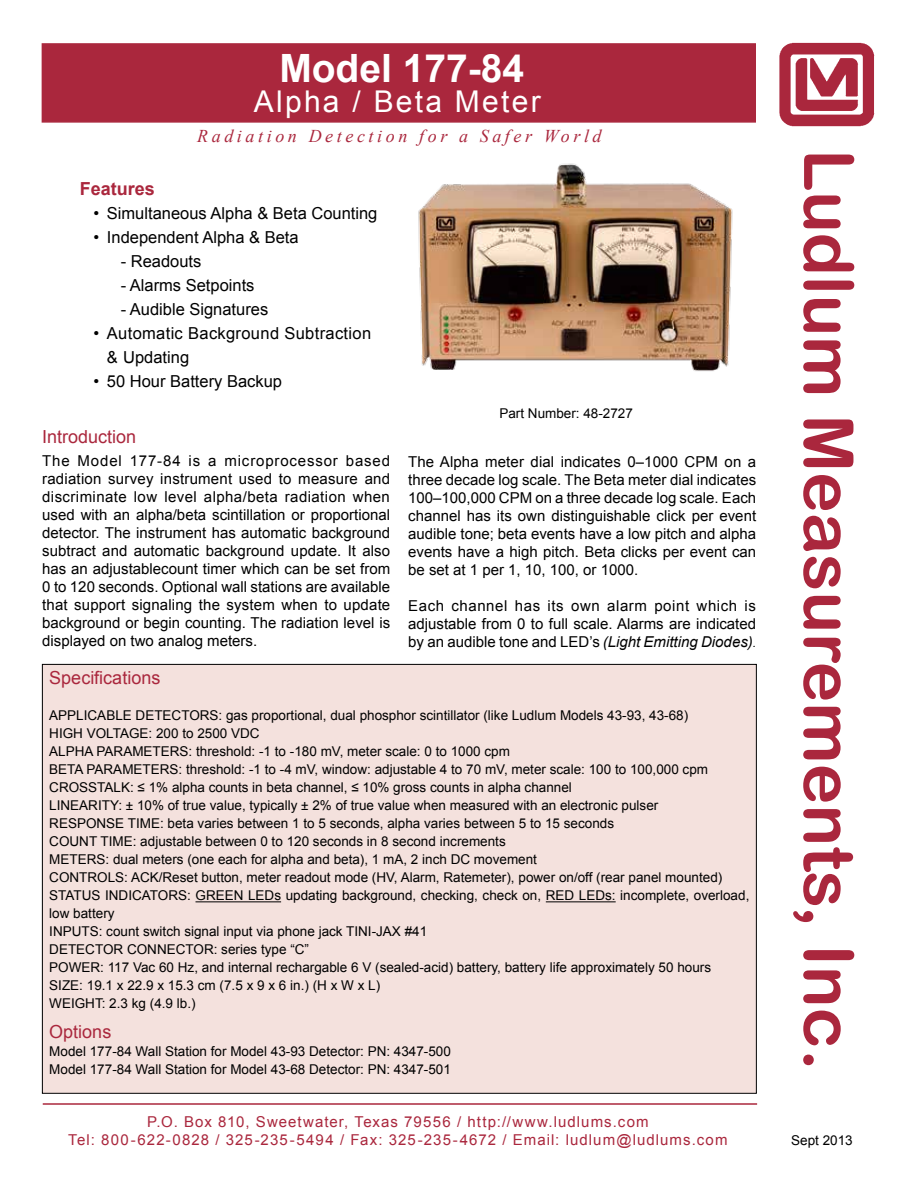
<style>
.page{position:relative;width:918px;height:1188px;background:#fff}
.page>*{position:absolute;margin:0;border:0;box-sizing:border-box;transform-origin:0 0}
.t1{font:69px "Arial Rounded MT Bold";color:#aa273d}
.t2{font:700 39px "Arial";color:#fff}
.t3{font:30px "Arial";letter-spacing:.075em;color:#fff}
.t4{font:18px "Arial";color:#aa273d}
.t5{font:italic 18px "Times New Roman";letter-spacing:.2em;color:#aa273d}
.t6{font:700 18px "Arial";color:#aa273d}
.t7{font:16.5px "Arial";color:#000}
.t8{font:16.5px/24px "Arial";letter-spacing:.02em;color:#000}
.t9{font:15px/18px "Arial";color:#000;text-align:justify}
.t10{font:15px/18px "Arial";letter-spacing:.07em;color:#aa273d;text-align:center}
.t11{font:13.5px/18px "Arial";color:#000}
.s1{font-style:italic}
.s2{font-style:italic;font-size:12px}
.s3{font-size:72px}
</style>
<div class="page">
<img style="left:779px;top:42px;width:96px;height:85px">
<hr style="left:43px;top:1103px;width:714px;height:2px;background:#aa273d">
<div style="left:42px;top:664px;width:714px;height:429px;background:#f4e1dd"></div>
<hr style="left:196px;top:901px;width:85px;height:1px;background:#000">
<hr style="left:546px;top:901px;width:70px;height:1px;background:#000">
<img style="left:418px;top:163px;width:315px;height:208px">
<div style="left:42px;top:43px;width:714px;height:80px;background:#aa273d;border:2px solid #aa273d"></div>
<h2 class="t2" style="left:279px;top:43px;width:246px">Model 177-84</h2>
<h3 class="t3" style="left:254px;top:82px;width:288px">Alpha / Beta Meter</h3>
<h3 class="t5" style="left:197px;top:123px;width:406px">Radiation Detection for a Safer World</h3>
<h3 class="t6" style="left:80px;top:176px;width:77px">Features</h3>
<p class="t7" style="left:93px;top:202px;width:286px">• Simultaneous Alpha &amp; Beta Counting</p>
<p class="t7" style="left:93px;top:226px;width:207px">• Independent Alpha &amp; Beta</p>
<p class="t7" style="left:121px;top:250px;width:82px">- Readouts</p>
<p class="t7" style="left:121px;top:274px;width:135px">- Alarms Setpoints</p>
<p class="t7" style="left:121px;top:298px;width:149px">- Audible Signatures</p>
<p class="t8" style="left:107px;top:321px;width:266px;text-indent:-13px">• Automatic Background Subtraction &amp; Updating</p>
<p class="t7" style="left:93px;top:370px;width:190px">• 50 Hour Battery Backup</p>
<p class="t11" style="left:499px;top:404px;width:135px">Part Number: 48-2727</p>
<h3 class="t4" style="left:42px;top:425px;width:96px">Introduction</h3>
<p class="t9" style="left:42px;top:452px;width:350px">The Model 177-84 is a microprocessor based radiation survey instrument used to measure and discriminate low level alpha/beta radiation when used with an alpha/beta scintillation or proportional detector. The instrument has automatic background subtract and automatic background update. It also has an adjustablecount timer which can be set from 0 to 120 seconds. Optional wall stations are available that support signaling the system when to update background or begin counting. The radiation level is displayed on two analog meters.</p>
<p class="t9" style="left:408px;top:453px;width:350px">The Alpha meter dial indicates 0–1000 CPM on a three decade log scale. The Beta meter dial indicates 100‒100,000 CPM on a three decade log scale. Each channel has its own distinguishable click per event audible tone; beta events have a low pitch and alpha events have a high pitch. Beta clicks per event can be set at 1 per 1, 10, 100, or 1000.</p>
<p class="t9" style="left:408px;top:597px;width:350px">Each channel has its own alarm point which is adjustable from 0 to full scale. Alarms are indicated by an audible tone and LED’s <span class="s1">(Light Emitting Diodes)</span><span class="s2">.</span></p>
<h3 class="t4" style="left:49px;top:666px;width:113px">Specifications</h3>
<p class="t11" style="left:49px;top:707px;width:702px">APPLICABLE DETECTORS: gas proportional, dual phosphor scintillator (like Ludlum Models 43-93, 43-68)<br>HIGH VOLTAGE: 200 to 2500 VDC<br>ALPHA PARAMETERS: threshold: -1 to -180 mV, meter scale: 0 to 1000 cpm<br>BETA PARAMETERS: threshold: -1 to -4 mV, window: adjustable 4 to 70 mV, meter scale: 100 to 100,000 cpm CROSSTALK: ≤ 1% alpha counts in beta channel, ≤ 10% gross counts in alpha channel<br>LINEARITY: ± 10% of true value, typically ± 2% of true value when measured with an electronic pulser<br>RESPONSE TIME: beta varies between 1 to 5 seconds, alpha varies between 5 to 15 seconds<br>COUNT TIME: adjustable between 0 to 120 seconds in 8 second increments<br>METERS: dual meters (one each for alpha and beta), 1 mA, 2 inch DC movement<br>CONTROLS: ACK/Reset button, meter readout mode (HV, Alarm, Ratemeter), power on/off (rear panel mounted)<br>STATUS INDICATORS: GREEN LEDs updating background, checking, check on, RED LEDs: incomplete, overload, low battery<br>INPUTS: count switch signal input via phone jack TINI-JAX #41<br>DETECTOR CONNECTOR: series type “C”<br>POWER: 117 Vac 60 Hz, and internal rechargable 6 V (sealed-acid) battery, battery life approximately 50 hours<br>SIZE: 19.1 x 22.9 x 15.3 cm (7.5 x 9 x 6 in.) (H x W x L)<br>WEIGHT: 2.3 kg (4.9 lb.)</p>
<h3 class="t4" style="left:49px;top:1020px;width:64px">Options</h3>
<p class="t11" style="left:49px;top:1043px;width:403px">Model 177-84 Wall Station for Model 43-93 Detector: PN: 4347-500<br>Model 177-84 Wall Station for Model 43-68 Detector: PN: 4347-501</p>
<p class="t10" style="left:68px;top:1113px;width:661px">P.O. Box 810, Sweetwater, Texas 79556 / http://www.ludlums.com<br>Tel: 800-622-0828 / 325-235-5494 / Fax: 325-235-4672 / Email: ludlum@ludlums.com</p>
<h1 class="t1" style="left:869px;top:149px;width:923px;rotate:90deg">Ludlum Measurements, Inc<span class="s3">.</span></h1>
<p class="t11" style="left:791px;top:1132px;width:63px">Sept 2013</p>
</div>
